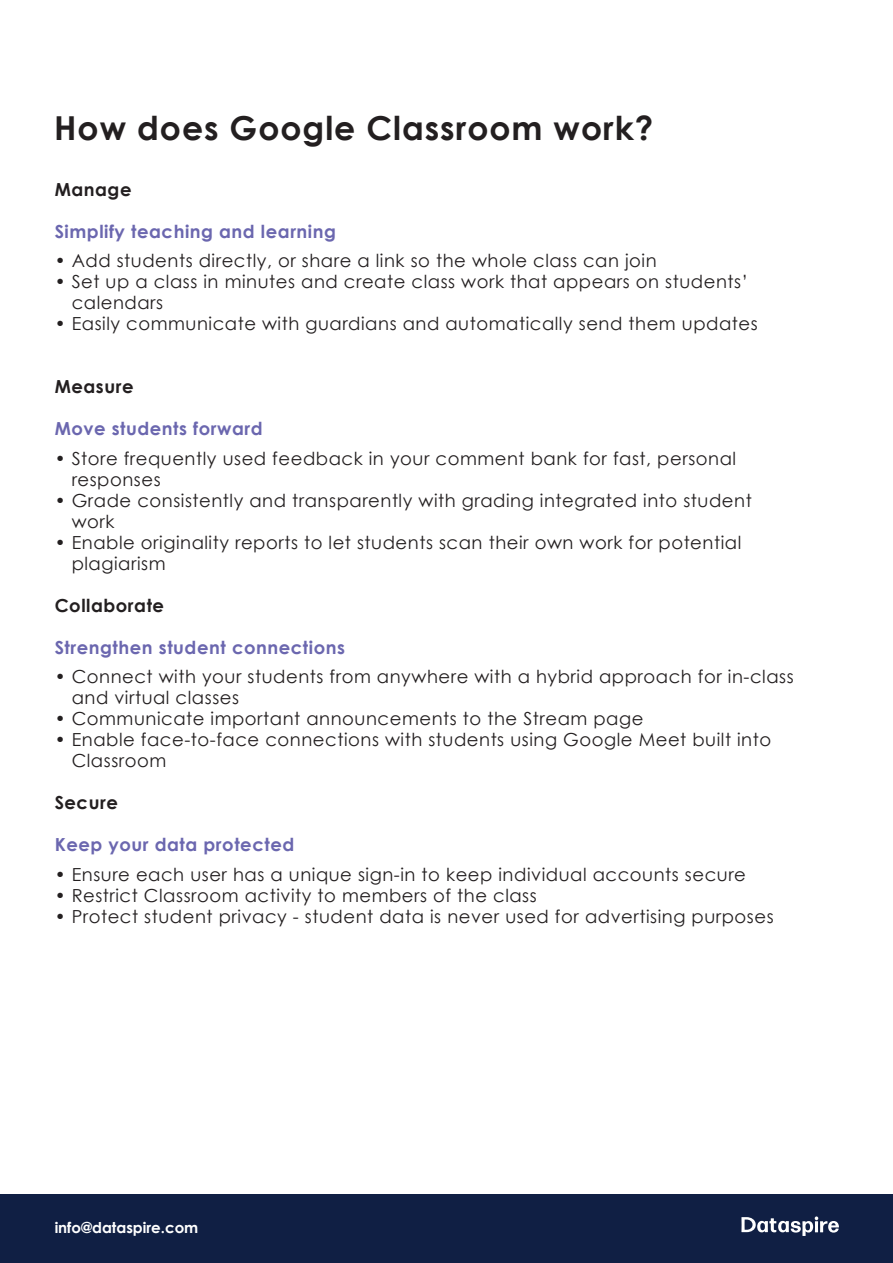
<style>
.page{position:relative;width:893px;height:1263px;background:#fff}
.page>*{position:absolute;margin:0;border:0;box-sizing:border-box;transform-origin:0 0}
.t1{font:700 33px "Century Gothic";letter-spacing:.03em;color:#231f20}
.t2{font:18px/21px "Century Gothic";letter-spacing:.03em;color:#231f20}
.t3{font:700 18px "Century Gothic";letter-spacing:.03em;color:#6b67af}
.t4{font:700 18px "Century Gothic";letter-spacing:.03em;color:#231f20}
.t5{font:700 15px "Century Gothic";color:#fff}
</style>
<div class="page">
<div style="left:0;top:1195px;width:893px;height:68px;background:#101f44"></div>
<svg style="left:741px;top:1216px;width:98px;height:20px"></svg>
<h1 class="t1" style="left:54px;top:103px;width:601px">How does Google Classroom work?</h1>
<p class="t4" style="left:55px;top:176px;width:78px">Manage</p>
<p class="t3" style="left:55px;top:218px;width:283px">Simplify teaching and learning</p>
<p class="t2" style="left:55px;top:250px;width:604px">• Add students directly, or share a link so the whole class can join</p>
<p class="t2" style="left:72px;top:271px;width:678px;text-indent:-17px">• Set up a class in minutes and create class work that appears on students’ calendars</p>
<p class="t2" style="left:55px;top:313px;width:705px">• Easily communicate with guardians and automatically send them updates</p>
<p class="t4" style="left:55px;top:373px;width:80px">Measure</p>
<p class="t3" style="left:55px;top:415px;width:210px">Move students forward</p>
<p class="t2" style="left:72px;top:448px;width:666px;text-indent:-17px">• Store frequently used feedback in your comment bank for fast, personal responses</p>
<p class="t2" style="left:72px;top:490px;width:682px;text-indent:-17px">• Grade consistently and transparently with grading integrated into student work</p>
<p class="t2" style="left:72px;top:532px;width:671px;text-indent:-17px">• Enable originality reports to let students scan their own work for potential plagiarism</p>
<p class="t4" style="left:55px;top:592px;width:111px">Collaborate</p>
<p class="t3" style="left:55px;top:634px;width:292px">Strengthen student connections</p>
<p class="t2" style="left:72px;top:666px;width:724px;text-indent:-17px">• Connect with your students from anywhere with a hybrid approach for in-class and virtual classes</p>
<p class="t2" style="left:55px;top:708px;width:590px">• Communicate important announcements to the Stream page</p>
<p class="t2" style="left:72px;top:729px;width:701px;text-indent:-17px">• Enable face-to-face connections with students using Google Meet built into<br>Classroom</p>
<p class="t4" style="left:55px;top:789px;width:65px">Secure</p>
<p class="t3" style="left:55px;top:831px;width:241px">Keep your data protected</p>
<p class="t2" style="left:55px;top:864px;width:693px">• Ensure each user has a unique sign-in to keep individual accounts secure</p>
<p class="t2" style="left:55px;top:885px;width:484px">• Restrict Classroom activity to members of the class</p>
<p class="t2" style="left:55px;top:906px;width:720px">• Protect student privacy - student data is never used for advertising purposes</p>
<p class="t5" style="left:55px;top:1216px;width:145px">info@dataspire.com</p>
</div>
